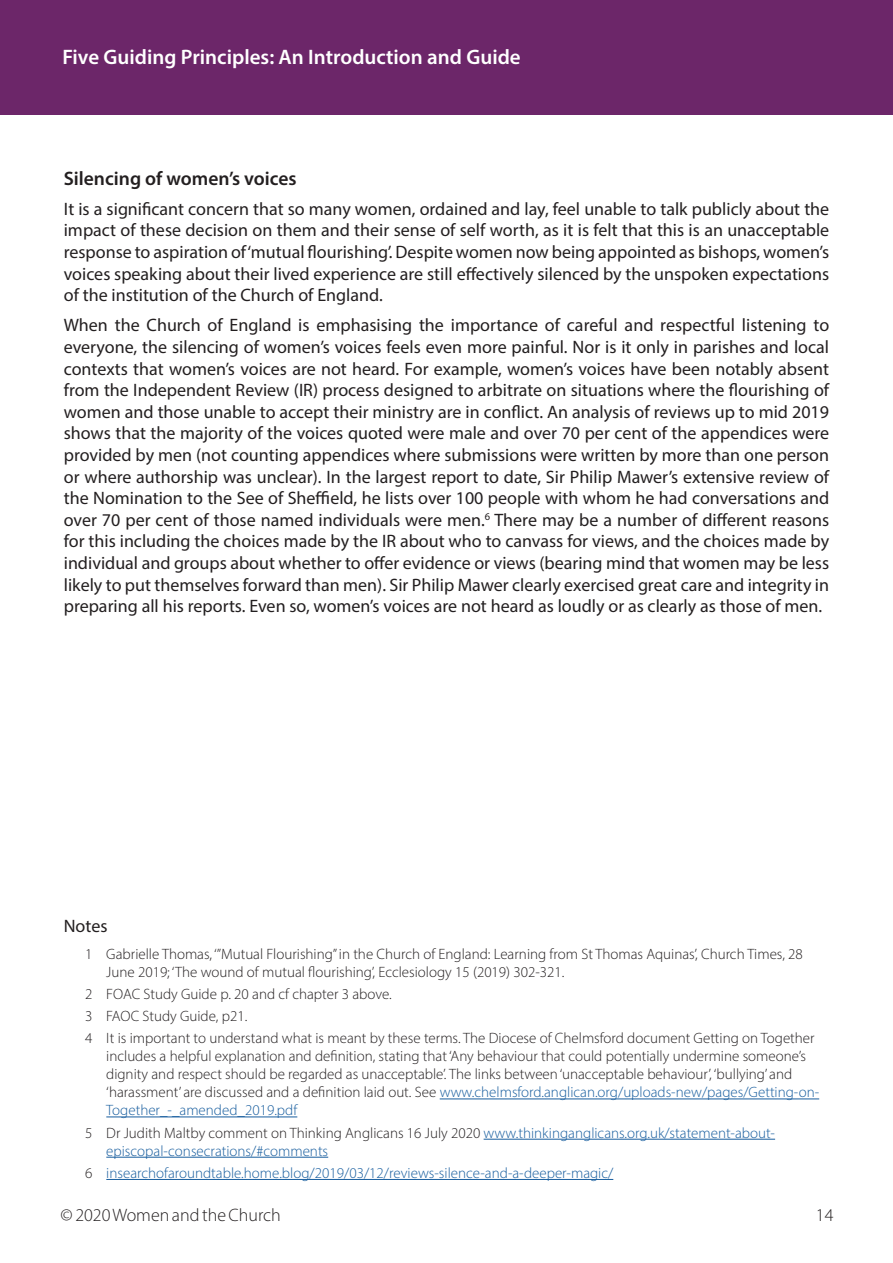
<style>
.page{position:relative;width:893px;height:1263px;background:#fff}
.page>*{position:absolute;margin:0;border:0;box-sizing:border-box;transform-origin:0 0}
.t1{font:600 21px "Myriad Pro";color:#fff}
.t2{font:600 19.5px "Myriad Pro";color:#231f20}
.t3{font:18px/21.6px "Myriad Pro";color:#231f20;text-align:justify}
.t4{font:300 18px "Myriad Pro";color:#231f20}
.t5{font:300 15px/18px "Myriad Pro";color:#231f20}
.t6{font:300 15px/18px "Myriad Pro";color:#175d9e}
.s1{color:#175d9e}
.s2{color:#231f20}
</style>
<div class="page">
<div style="left:0;top:0;width:892px;height:115px;background:#6c2669"></div>
<hr style="left:440px;top:1098px;width:379px;height:1px;background:#175d9e">
<hr style="left:106px;top:1116px;width:191px;height:1px;background:#175d9e">
<hr style="left:484px;top:1139px;width:291px;height:1px;background:#175d9e">
<hr style="left:106px;top:1157px;width:222px;height:1px;background:#175d9e">
<hr style="left:106px;top:1179px;width:507px;height:1px;background:#175d9e">
<p class="t1" style="left:62px;top:43px;width:460px">Five Guiding Principles: An Introduction and Guide</p>
<p class="t2" style="left:64px;top:166px;width:234px">Silencing of women’s voices</p>
<p class="t3" style="left:64px;top:198px;width:767px">It is a significant concern that so many women, ordained and lay, feel unable to talk publicly about the impact of these decision on them and their sense of self worth, as it is felt that this is an unacceptable response to aspiration of ‘mutual flourishing’. Despite women now being appointed as bishops, women’s voices speaking about their lived experience are still effectively silenced by the unspoken expectations of the institution of the Church of England.</p>
<p class="t3" style="left:64px;top:314px;width:767px">When the Church of England is emphasising the importance of careful and respectful listening to everyone, the silencing of women’s voices feels even more painful. Nor is it only in parishes and local contexts that women’s voices are not heard. For example, women’s voices have been notably absent from the Independent Review (IR) process designed to arbitrate on situations where the flourishing of women and those unable to accept their ministry are in conflict. An analysis of reviews up to mid 2019 shows that the majority of the voices quoted were male and over 70 per cent of the appendices were provided by men (not counting appendices where submissions were written by more than one person or where authorship was unclear). In the largest report to date, Sir Philip Mawer’s extensive review of the Nomination to the See of Sheffield, he lists over 100 people with whom he had conversations and over 70 per cent of those named individuals were men.<sup>6</sup> There may be a number of different reasons for this including the choices made by the IR about who to canvass for views, and the choices made by individual and groups about whether to offer evidence or views (bearing mind that women may be less likely to put themselves forward than men). Sir Philip Mawer clearly exercised great care and integrity in preparing all his reports. Even so, women’s voices are not heard as loudly or as clearly as those of men.</p>
<p class="t3" style="left:64px;top:915px;width:45px">Notes</p>
<p class="t5" style="left:106px;top:944px;width:698px;text-indent:-21px">1 Gabrielle Thomas, ‘”Mutual Flourishing” in the Church of England: Learning from St Thomas Aquinas’, Church Times, 28<br>June 2019; ‘The wound of mutual flourishing’, Ecclesiology 15 (2019) 302-321.</p>
<p class="t5" style="left:85px;top:983px;width:731px;line-height:22.2px">2 FOAC Study Guide p. 20 and cf chapter 3 above.<br>3 FAOC Study Guide, p21.<br>4 It is important to understand what is meant by these terms. The Diocese of Chelmsford document Getting on Together</p>
<p class="t5" style="left:106px;top:1047px;width:714px">includes a helpful explanation and definition, stating that ‘Any behaviour that could potentially undermine someone’s dignity and respect should be regarded as unacceptable’. The links between ‘unacceptable behaviour’, ‘bullying’ and ‘harassment’ are discussed and a definition laid out. See <span class="s1">www.chelmsford.anglican.org/uploads-new/pages/Getting-on-Together_-_amended_2019.pdf</span></p>
<p class="t6" style="left:106px;top:1123px;width:670px;text-indent:-21px"><span class="s2">5 Dr Judith Maltby comment on Thinking Anglicans 16 July 2020</span> www.thinkinganglicans.org.uk/statement-about&shy;episcopal-consecrations/#comments</p>
<p class="t6" style="left:85px;top:1164px;width:530px"><span class="s2">6</span> insearchofaroundtable.home.blog/2019/03/12/reviews-silence-and-a-deeper-magic/</p>
<p class="t4" style="left:61px;top:1204px;width:222px">© 2020 Women and the Church</p>
<p class="t4" style="left:816px;top:1204px;width:19px">14</p>
</div>
